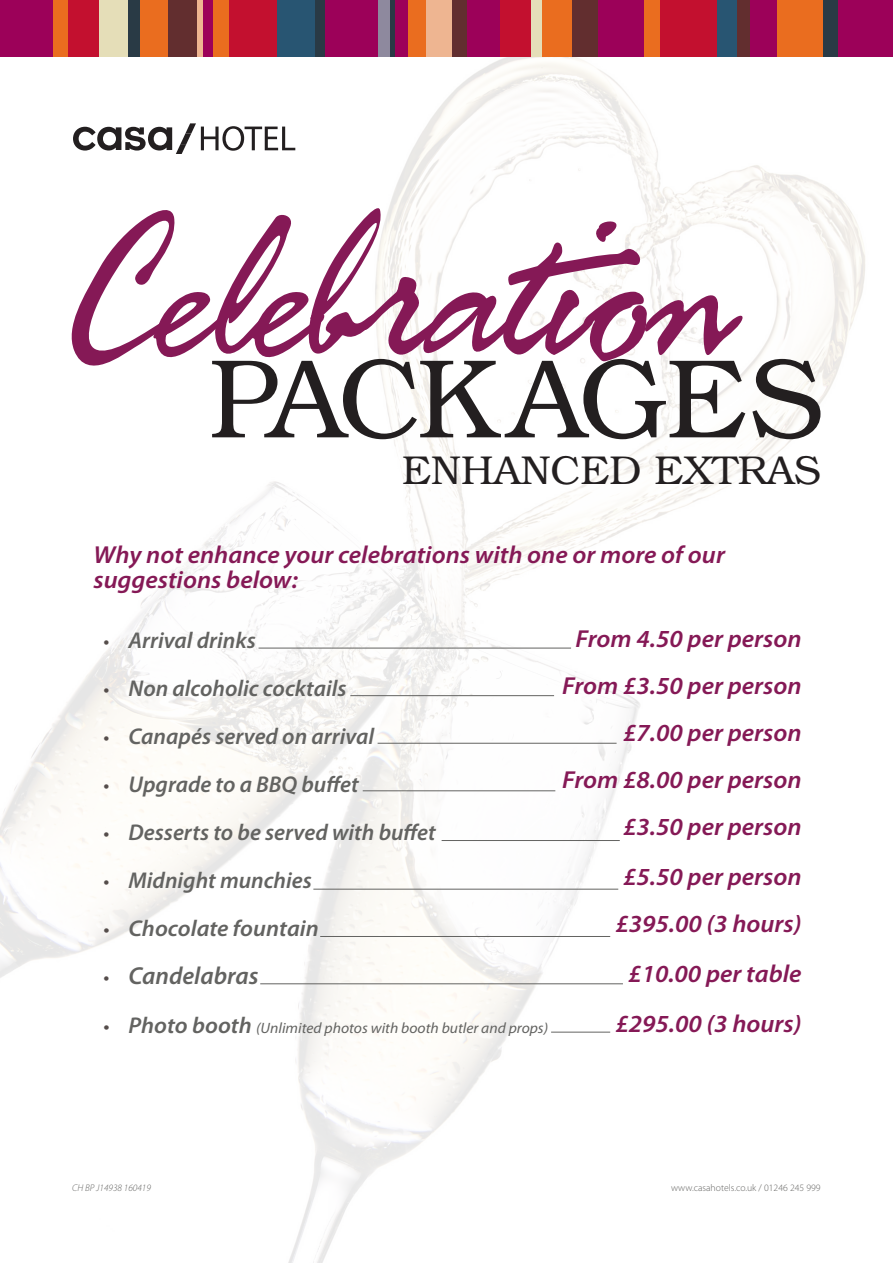
<style>
.page{position:relative;width:893px;height:1263px;background:#fff}
.page>*{position:absolute;margin:0;border:0;box-sizing:border-box;transform-origin:0 0}
.t1{font:214.35px "Fresh Script";color:#851956}
.t2{font:300 112.35px "Bookman Std";letter-spacing:-.04em;color:#231f20}
.t3{font:300 40.35px "Bookman Std";color:#231f20}
.t4{font:italic 600 24.6px/24.6px "Myriad Pro";color:#851956;scale:1.05 1}
.t5{font:italic 600 24.6px "Myriad Pro";color:#636361}
.t6{font:italic 600 22.8px "Myriad Pro";color:#636361}
.t7{font:italic 600 22.8px "Myriad Pro";color:#636361;scale:1.04 1}
.t8{font:italic 15px "Myriad Pro";color:#636361;scale:1.04 1}
.CASA_CRIMBO_PAGE_NUM{font:300 9.75px "Myriad Pro";color:#636361}
.CASA_CRIMBO_PAGE_NUM-2{font:italic 300 9.75px "Myriad Pro";color:#636361}
.s1{font-weight:400;font-style:normal;font-size:21px;color:#554d4b}
.s2{font-style:normal;font-size:21px;color:#554d4b}
.s3{font-weight:600;font-size:22.8px}
</style>
<div class="page">
<img style="left:0;top:56px;width:893px;height:1207px">
<div style="left:571px;top:0;width:29px;height:56px;background:#622e2f"></div>
<div style="left:313px;top:0;width:13px;height:56px;background:#293a45"></div>
<div style="left:202px;top:0;width:12px;height:56px;background:#9c0159"></div>
<div style="left:99px;top:0;width:29px;height:56px;background:#e5deb8"></div>
<div style="left:67px;top:0;width:32px;height:56px;background:#c3102f"></div>
<div style="left:0;top:0;width:56px;height:56px;background:#9c0159"></div>
<div style="left:54px;top:0;width:14px;height:56px;background:#ea6d1f"></div>
<div style="left:128px;top:0;width:12px;height:56px;background:#293a45"></div>
<div style="left:140px;top:0;width:28px;height:56px;background:#ea6d1f"></div>
<div style="left:168px;top:0;width:30px;height:56px;background:#622e2f"></div>
<div style="left:213px;top:0;width:16px;height:56px;background:#ea6d1f"></div>
<div style="left:229px;top:0;width:50px;height:56px;background:#c3102f"></div>
<div style="left:277px;top:0;width:38px;height:56px;background:#285572"></div>
<div style="left:325px;top:0;width:54px;height:56px;background:#9c0159"></div>
<div style="left:379px;top:0;width:12px;height:56px;background:#8e899e"></div>
<div style="left:390px;top:0;width:5px;height:56px;background:#293a45"></div>
<div style="left:408px;top:0;width:20px;height:56px;background:#ea6d1f"></div>
<div style="left:529px;top:0;width:31px;height:56px;background:#e5deb8"></div>
<div style="left:498px;top:0;width:32px;height:56px;background:#c3102f"></div>
<div style="left:427px;top:0;width:27px;height:56px;background:#eeb591"></div>
<div style="left:466px;top:0;width:33px;height:56px;background:#9c0159"></div>
<div style="left:453px;top:0;width:14px;height:56px;background:#622e2f"></div>
<div style="left:395px;top:0;width:13px;height:56px;background:#9c0159"></div>
<div style="left:542px;top:0;width:29px;height:56px;background:#ea6d1f"></div>
<div style="left:599px;top:0;width:46px;height:56px;background:#9c0159"></div>
<div style="left:644px;top:0;width:16px;height:56px;background:#ea6d1f"></div>
<div style="left:660px;top:0;width:58px;height:56px;background:#c3102f"></div>
<div style="left:717px;top:0;width:22px;height:56px;background:#285572"></div>
<div style="left:198px;top:0;width:5px;height:56px;background:#eeb591"></div>
<div style="left:738px;top:0;width:12px;height:56px;background:#622e2f"></div>
<div style="left:750px;top:0;width:27px;height:56px;background:#9c0159"></div>
<div style="left:777px;top:0;width:47px;height:56px;background:#ea6d1f"></div>
<div style="left:823px;top:0;width:16px;height:56px;background:#293a45"></div>
<div style="left:839px;top:0;width:54px;height:56px;background:#9c0159"></div>
<svg style="left:73px;top:123px;width:222px;height:31px"></svg>
<hr style="left:259px;top:648px;width:312px;height:1px;background:#636361">
<hr style="left:350px;top:695px;width:204px;height:1px;background:#636361">
<hr style="left:378px;top:743px;width:239px;height:1px;background:#636361">
<hr style="left:363px;top:790px;width:192px;height:1px;background:#636361">
<hr style="left:442px;top:840px;width:178px;height:1px;background:#636361">
<hr style="left:313px;top:889px;width:305px;height:1px;background:#636361">
<hr style="left:320px;top:936px;width:290px;height:1px;background:#636361">
<hr style="left:260px;top:983px;width:363px;height:1px;background:#636361">
<hr style="left:551px;top:1032px;width:59px;height:1px;background:#636361">
<p class="t1" style="left:67px;top:191px;width:660px">Celebration</p>
<p class="t2" style="left:209px;top:335px;width:616px">PACKAGES</p>
<p class="t3" style="left:402px;top:448px;width:420px">ENHANCED EXTRAS</p>
<p class="t4" style="left:94px;top:543px;width:603px">Why not enhance your celebrations with one or more of our suggestions below:</p>
<p class="t6" style="left:104px;top:628px;width:154px"><span class="s1">•</span> Arrival drinks</p>
<p class="t6" style="left:104px;top:676px;width:245px"><span class="s1">•</span> Non alcoholic cocktails</p>
<p class="t6" style="left:104px;top:724px;width:272px"><span class="s1">•</span> Canapés served on arrival</p>
<p class="t6" style="left:104px;top:772px;width:257px"><span class="s1">•</span> Upgrade to a BBQ buffet</p>
<p class="t6" style="left:104px;top:820px;width:334px"><span class="s1">•</span> Desserts to be served with buffet</p>
<p class="t6" style="left:104px;top:868px;width:210px"><span class="s1">•</span> Midnight munchies</p>
<p class="t7" style="left:104px;top:916px;width:208px"><span class="s1">•</span> Chocolate fountain</p>
<p class="t5" style="left:104px;top:963px;width:156px"><span class="s1">•</span> Candelabras</p>
<p class="t8" style="left:104px;top:1019px;width:429px"><span class="s2">•</span> <span class="s3">Photo booth</span> (Unlimited photos with booth butler and props)</p>
<p class="t4" style="left:576px;top:627px;width:217px">From 4.50 per person</p>
<p class="t4" style="left:562px;top:674px;width:229px">From £3.50 per person</p>
<p class="t4" style="left:623px;top:721px;width:171px">£7.00 per person</p>
<p class="t4" style="left:562px;top:768px;width:229px">From £8.00 per person</p>
<p class="t4" style="left:623px;top:815px;width:171px">£3.50 per person</p>
<p class="t4" style="left:623px;top:865px;width:171px">£5.50 per person</p>
<p class="t4" style="left:615px;top:912px;width:179px">£395.00 (3 hours)</p>
<p class="t4" style="left:628px;top:962px;width:167px">£10.00 per table</p>
<p class="t4" style="left:615px;top:1012px;width:179px">£295.00 (3 hours)</p>
<p class="CASA_CRIMBO_PAGE_NUM-2" style="left:72px;top:1182px;width:80px">CH BP J14938 160419</p>
<p class="CASA_CRIMBO_PAGE_NUM" style="left:671px;top:1182px;width:151px">www.casahotels.co.uk / 01246 245 999</p>
</div>
